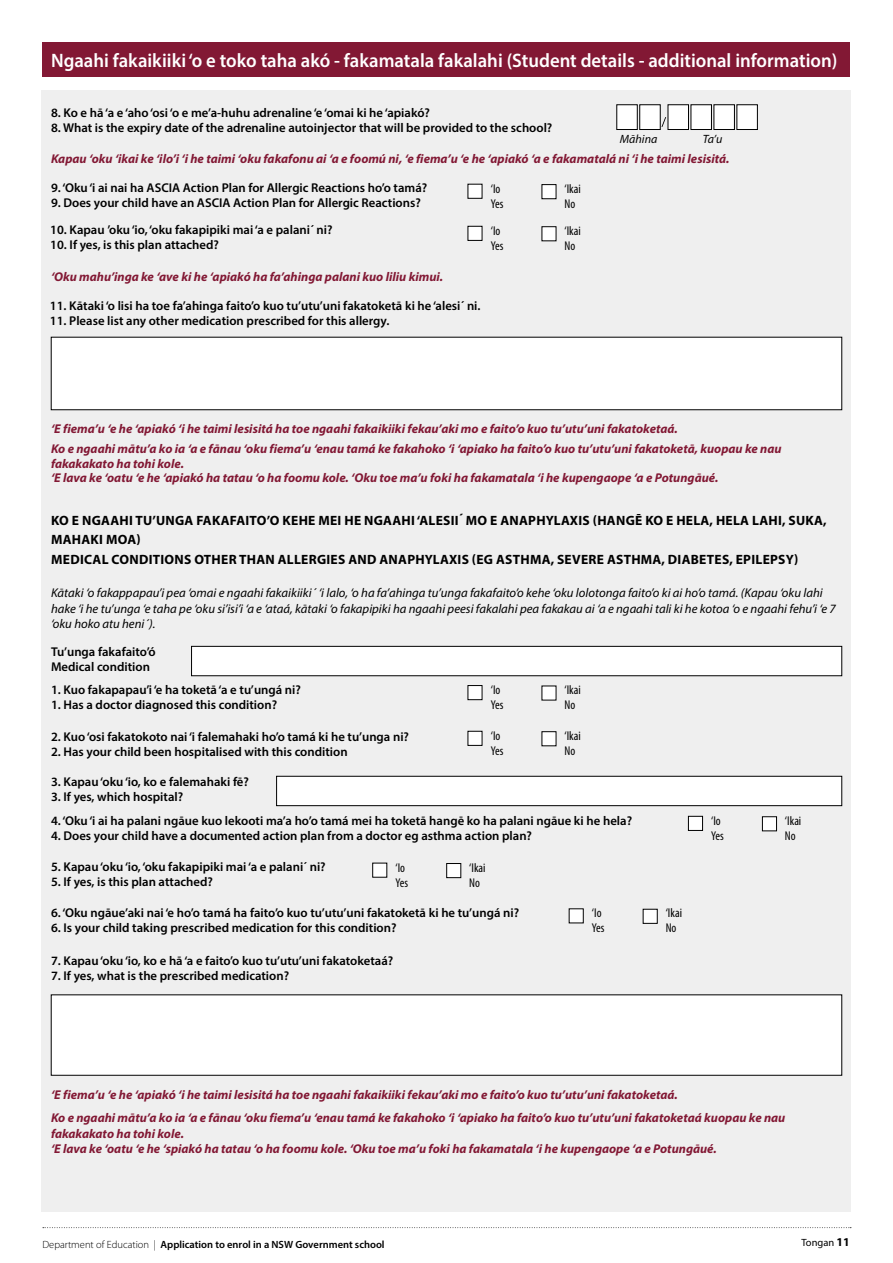
<style>
.page{position:relative;width:893px;height:1263px;background:#fff}
.page>*{position:absolute;margin:0;border:0;box-sizing:border-box;transform-origin:0 0}
.Reverse_Heading{font:600 19.5px "Myriad Pro";color:#fff;scale:.96 1}
.Subheading_black_cap{font:700 13.5px/19.5px "Myriad Pro";letter-spacing:.02em;color:#000}
.Patone_text{font:italic 700 12.75px/14.2px "Myriad Pro";color:#821834}
.Questions{font:600 12.75px "Myriad Pro";color:#000}
.Questions_Eng{font:600 12.75px "Myriad Pro";color:#000}
.Text_Italic{font:italic 12.75px/15.3px "Myriad Pro";color:#000}
.Text_Italic-2{font:italic 700 12.75px "Myriad Pro";color:#821834}
.Answer{font:condensed 12.75px "Myriad Pro";color:#000}
.Answer_Eng{font:condensed 12.75px "Myriad Pro";letter-spacing:-.005em;color:#000}
.t1{font:italic 12px "Myriad Pro";color:#000}
.a__Footer{font:600 10.5px "Myriad Pro";color:#000}
.a__Page_Number{font:10.5px "Myriad Pro";color:#000}
.s1{font-weight:300}
.s2{font-weight:700;font-size:12px}
</style>
<div class="page">
<div style="left:43px;top:43px;width:807px;height:34px;background:#821834"></div>
<svg style="left:43px;top:1227px;width:808px;height:1px"></svg>
<div style="left:41px;top:90px;width:809px;height:1122px;background:#efefef"></div>
<div style="left:192px;top:646px;width:650px;height:30px;background:#fff"></div>
<div style="left:191px;top:646px;width:651px;height:30px;border:1px solid #000"></div>
<div style="left:277px;top:776px;width:565px;height:30px;background:#fff"></div>
<div style="left:276px;top:776px;width:566px;height:30px;border:1px solid #000"></div>
<div style="left:51px;top:995px;width:791px;height:80px;background:#fff"></div>
<div style="left:569px;top:909px;width:14px;height:14px;background:#fff"></div>
<div style="left:643px;top:909px;width:14px;height:14px;background:#fff"></div>
<div style="left:373px;top:863px;width:14px;height:14px;background:#fff"></div>
<div style="left:372px;top:863px;width:15px;height:14px;border:1px solid #000"></div>
<div style="left:447px;top:863px;width:14px;height:15px;background:#fff"></div>
<div style="left:446px;top:863px;width:15px;height:15px;border:1px solid #000"></div>
<div style="left:688px;top:816px;width:14px;height:14px;background:#fff"></div>
<div style="left:688px;top:816px;width:15px;height:15px;border:1px solid #000"></div>
<div style="left:762px;top:817px;width:14px;height:14px;background:#fff"></div>
<div style="left:762px;top:816px;width:15px;height:15px;border:1px solid #000"></div>
<div style="left:468px;top:731px;width:14px;height:14px;background:#fff"></div>
<div style="left:542px;top:732px;width:14px;height:14px;background:#fff"></div>
<div style="left:542px;top:731px;width:14px;height:15px;border:1px solid #000"></div>
<div style="left:468px;top:685px;width:14px;height:15px;background:#fff"></div>
<div style="left:468px;top:685px;width:14px;height:15px;border:1px solid #000"></div>
<div style="left:542px;top:686px;width:14px;height:14px;background:#fff"></div>
<div style="left:51px;top:337px;width:791px;height:73px;background:#fff"></div>
<div style="left:468px;top:226px;width:14px;height:14px;background:#fff"></div>
<div style="left:468px;top:226px;width:14px;height:15px;border:1px solid #000"></div>
<div style="left:542px;top:227px;width:14px;height:14px;background:#fff"></div>
<div style="left:542px;top:226px;width:14px;height:15px;border:1px solid #000"></div>
<div style="left:468px;top:184px;width:14px;height:14px;background:#fff"></div>
<div style="left:542px;top:185px;width:14px;height:14px;background:#fff"></div>
<div style="left:542px;top:184px;width:14px;height:15px;border:1px solid #000"></div>
<svg style="left:616px;top:104px;width:142px;height:26px"></svg>
<p class="Reverse_Heading" style="left:51px;top:48px;width:821px">Ngaahi fakaikiiki ‘o e toko taha akó - fakamatala fakalahi (Student details - additional information)</p>
<p class="Questions" style="left:51px;top:105px;width:381px">8. Ko e hā ‘a e ‘aho ‘osi ‘o e me’a-huhu adrenaline ‘e ‘omai ki he ‘apiakó?</p>
<p class="Questions_Eng" style="left:51px;top:120px;width:503px">8. What is the expiry date of the adrenaline autoinjector that will be provided to the school?</p>
<p class="Text_Italic-2" style="left:51px;top:150px;width:680px">Kapau ‘oku ‘ikai ke ‘ilo’i ‘i he taimi ‘oku fakafonu ai ‘a e foomú ni, ‘e fiema’u ‘e he ‘apiakó ‘a e fakamatalá ni ‘i he taimi lesisitá.</p>
<p class="Questions" style="left:51px;top:180px;width:378px">9. ‘Oku ‘i ai nai ha ASCIA Action Plan for Allergic Reactions ho’o tamá?</p>
<p class="Questions_Eng" style="left:51px;top:195px;width:371px">9. Does your child have an ASCIA Action Plan for Allergic Reactions?</p>
<p class="Questions" style="left:50px;top:221px;width:284px">10. Kapau ’oku ‘io, ‘oku fakapipiki mai ‘a e palani´ ni?</p>
<p class="Questions_Eng" style="left:50px;top:236px;width:170px">10. If yes, is this plan attached?</p>
<p class="Patone_text" style="left:51px;top:269px;width:394px">‘Oku mahu’inga ke ‘ave ki he ‘apiakó ha fa’ahinga palani kuo liliu kimui.</p>
<p class="Questions" style="left:50px;top:298px;width:432px">11. Kātaki ‘o lisi ha toe fa’ahinga faito’o kuo tu’utu’uni fakatoketā ki he ‘alesi´ ni.</p>
<p class="Questions_Eng" style="left:50px;top:313px;width:341px">11. Please list any other medication prescribed for this allergy.</p>
<p class="t1" style="left:620px;top:132px;width:39px">Māhina</p>
<p class="t1" style="left:703px;top:132px;width:21px">Ta’u</p>
<p class="Answer" style="left:564px;top:181px;width:18px">‘Ikai</p>
<p class="Answer_Eng" style="left:564px;top:196px;width:12px">No</p>
<p class="Answer" style="left:491px;top:181px;width:11px">‘Io</p>
<p class="Answer_Eng" style="left:491px;top:196px;width:14px">Yes</p>
<p class="Answer" style="left:564px;top:223px;width:18px">‘Ikai</p>
<p class="Answer_Eng" style="left:564px;top:238px;width:12px">No</p>
<p class="Answer" style="left:491px;top:223px;width:11px">‘Io</p>
<p class="Answer_Eng" style="left:491px;top:238px;width:14px">Yes</p>
<p class="Patone_text" style="left:51px;top:421px;width:628px">‘E fiema’u ‘e he ‘apiakó ‘i he taimi lesisitá ha toe ngaahi fakaikiiki fekau’aki mo e faito’o kuo tu’utu’uni fakatoketaá.</p>
<p class="Patone_text" style="left:51px;top:441px;width:732px">Ko e ngaahi mātu’a ko ia ‘a e fānau ‘oku fiema’u ‘enau tamá ke fakahoko ‘i ‘apiako ha faito’o kuo tu’utu’uni fakatoketā, kuopau ke nau fakakakato ha tohi kole.<br>‘E lava ke ‘oatu ‘e he ‘apiakó ha tatau ‘o ha foomu kole. ‘Oku toe ma’u foki ha fakamatala ‘i he kupengaope ‘a e Potungāué.</p>
<p class="Subheading_black_cap" style="left:51px;top:510px;width:777px">KO E NGAAHI TU’UNGA FAKAFAITO’O KEHE MEI HE NGAAHI ‘ALESII´ MO E ANAPHYLAXIS (HANGĒ KO E HELA, HELA LAHI, SUKA,<br>MAHAKI MOA)</p>
<p class="Subheading_black_cap" style="left:51px;top:549px;width:749px">MEDICAL CONDITIONS OTHER THAN ALLERGIES AND ANAPHYLAXIS (EG ASTHMA, SEVERE ASTHMA, DIABETES, EPILEPSY)</p>
<p class="Text_Italic" style="left:51px;top:585px;width:786px">Kātaki ‘o fakappapau’i pea ‘omai e ngaahi fakaikiiki´ ‘i lalo, ‘o ha fa’ahinga tu’unga fakafaito’o kehe ‘oku lolotonga faito’o ki ai ho’o tamá. (Kapau ‘oku lahi hake ‘i he tu’unga ‘e taha pe ‘oku si’isi’i ‘a e ‘ataá, kātaki ‘o fakapipiki ha ngaahi peesi fakalahi pea fakakau ai ‘a e ngaahi tali ki he kotoa ‘o e ngaahi fehu’i ‘e 7 ‘oku hoko atu heni´).</p>
<p class="Questions" style="left:51px;top:643px;width:106px">Tu’unga fakafaito’ó</p>
<p class="Questions_Eng" style="left:51px;top:658px;width:100px">Medical condition</p>
<p class="Questions" style="left:51px;top:682px;width:251px">1. Kuo fakapapau’i ‘e ha toketā ‘a e tu’ungá ni?</p>
<p class="Questions_Eng" style="left:51px;top:697px;width:228px">1. Has a doctor diagnosed this condition?</p>
<p class="Questions" style="left:51px;top:729px;width:360px">2. Kuo ‘osi fakatokoto nai ‘i falemahaki ho’o tamá ki he tu’unga ni?</p>
<p class="Questions_Eng" style="left:51px;top:744px;width:298px">2. Has your child been hospitalised with this condition</p>
<p class="Questions" style="left:51px;top:773px;width:199px">3. Kapau ‘oku ‘io, ko e falemahaki fē?</p>
<p class="Questions_Eng" style="left:51px;top:788px;width:134px">3. If yes, which hospital?</p>
<p class="Questions" style="left:51px;top:812px;width:583px">4. ‘Oku ‘i ai ha palani ngāue kuo lekooti ma’a ho’o tamá mei ha toketā hangē ko ha palani ngāue ki he hela?</p>
<p class="Questions_Eng" style="left:51px;top:827px;width:483px">4. Does your child have a documented action plan from a doctor eg asthma action plan?</p>
<p class="Questions" style="left:51px;top:858px;width:276px">5. Kapau ‘oku ‘io, ‘oku fakapipiki mai ‘a e palani´ ni?</p>
<p class="Questions_Eng" style="left:51px;top:873px;width:163px">5. If yes, is this plan attached?</p>
<p class="Questions" style="left:51px;top:905px;width:470px">6. ‘Oku ngāue’aki nai ‘e ho’o tamá ha faito’o kuo tu’utu’uni fakatoketā ki he tu’ungá ni?</p>
<p class="Questions_Eng" style="left:51px;top:920px;width:347px">6. Is your child taking prescribed medication for this condition?</p>
<p class="Questions" style="left:51px;top:953px;width:344px">7. Kapau ‘oku ‘io, ko e hā ‘a e faito’o kuo tu’utu’uni fakatoketaá?</p>
<p class="Questions_Eng" style="left:51px;top:968px;width:240px">7. If yes, what is the prescribed medication?</p>
<p class="Answer" style="left:564px;top:682px;width:18px">‘Ikai</p>
<p class="Answer_Eng" style="left:564px;top:697px;width:12px">No</p>
<p class="Answer" style="left:491px;top:682px;width:11px">‘Io</p>
<p class="Answer_Eng" style="left:491px;top:697px;width:14px">Yes</p>
<p class="Answer" style="left:564px;top:728px;width:18px">‘Ikai</p>
<p class="Answer_Eng" style="left:564px;top:743px;width:12px">No</p>
<p class="Answer" style="left:491px;top:728px;width:11px">‘Io</p>
<p class="Answer_Eng" style="left:491px;top:743px;width:14px">Yes</p>
<p class="Answer" style="left:469px;top:860px;width:18px">‘Ikai</p>
<p class="Answer_Eng" style="left:469px;top:875px;width:12px">No</p>
<p class="Answer" style="left:395px;top:860px;width:11px">‘Io</p>
<p class="Answer_Eng" style="left:395px;top:875px;width:14px">Yes</p>
<p class="Answer" style="left:592px;top:905px;width:11px">‘Io</p>
<p class="Answer_Eng" style="left:592px;top:920px;width:14px">Yes</p>
<p class="Answer" style="left:666px;top:905px;width:18px">‘Ikai</p>
<p class="Answer_Eng" style="left:666px;top:920px;width:12px">No</p>
<p class="Answer" style="left:711px;top:813px;width:11px">‘Io</p>
<p class="Answer_Eng" style="left:711px;top:828px;width:14px">Yes</p>
<p class="Answer" style="left:785px;top:813px;width:18px">‘Ikai</p>
<p class="Answer_Eng" style="left:785px;top:828px;width:12px">No</p>
<p class="Patone_text" style="left:51px;top:1087px;width:628px">‘E fiema’u ‘e he ‘apiakó ‘i he taimi lesisitá ha toe ngaahi fakaikiiki fekau’aki mo e faito’o kuo tu’utu’uni fakatoketaá.</p>
<p class="Patone_text" style="left:51px;top:1110px;width:736px;line-height:15.3px">Ko e ngaahi mātu’a ko ia ‘a e fānau ‘oku fiema’u ‘enau tamá ke fakahoko ‘i ‘apiako ha faito’o kuo tu’utu’uni fakatoketaá kuopau ke nau fakakakato ha tohi kole.<br>‘E lava ke ‘oatu ‘e he ‘spiakó ha tatau ‘o ha foomu kole. ‘Oku toe ma’u foki ha fakamatala ‘i he kupengaope ‘a e Potungāué.</p>
<p class="a__Footer" style="left:43px;top:1237px;width:344px"><span class="s1">Department of Education |</span> Application to enrol in a NSW Government school</p>
<p class="a__Page_Number" style="left:801px;top:1236px;width:50px">Tongan <span class="s2">11</span></p>
</div>
